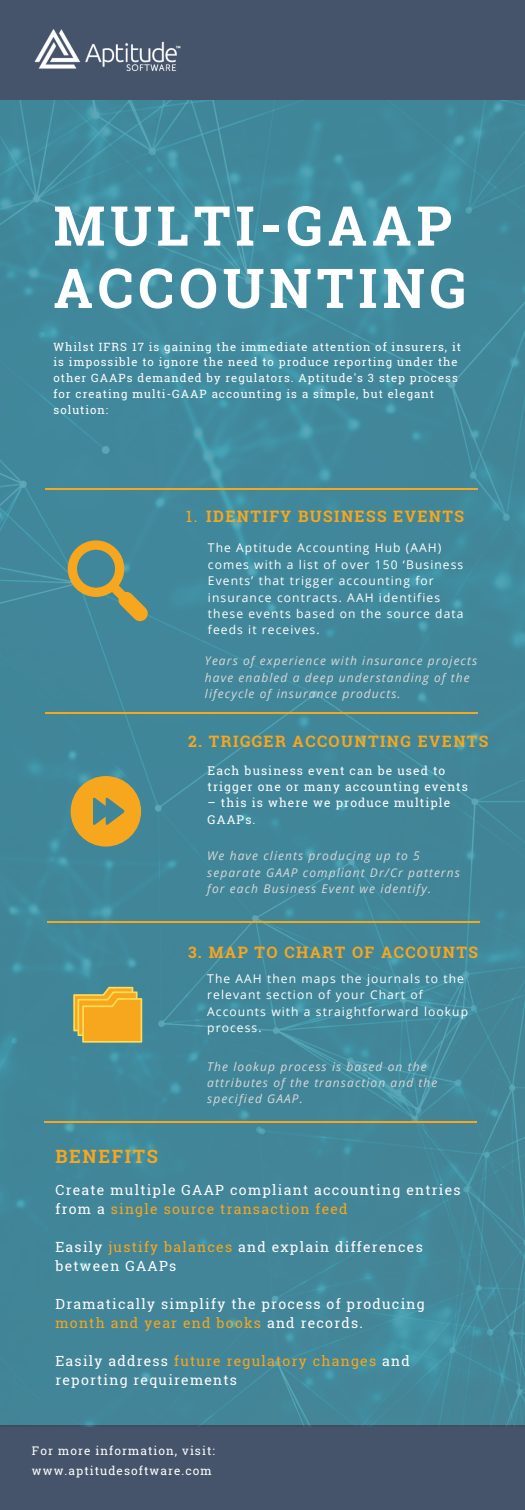
<style>
.page{position:relative;width:525px;height:1510px;background:#fff}
.page>*{position:absolute;margin:0;border:0;box-sizing:border-box;transform-origin:0 0}
.t1{font:700 54.95px/62.3px "Roboto Slab";letter-spacing:.09em;color:#fff}
.t2{font:700 18.38px "Roboto Slab";letter-spacing:.09em;color:#f7a71e}
.t3{font:700 15.75px "Roboto Slab";letter-spacing:.09em;color:#f7a71e}
.t4{font:14px/19.1px "Roboto Slab";letter-spacing:.09em;color:#fff}
.t5{font:12.08px/16.4px "Open Sans";letter-spacing:.09em;color:#fff}
.t6{font:12.08px/16.4px "Roboto Slab";letter-spacing:.09em;color:#fff}
.t7{font:italic 11.99px/16.4px "Open Sans";letter-spacing:.09em;color:#d9d9d9}
.t8{font:11.9px/20.7px "Roboto Slab";letter-spacing:.09em;color:#fff}
.t9{font:11.38px/15.8px "Roboto Slab";letter-spacing:.09em;color:#fff}
.s1{font-weight:400}
.s2{color:#f7a71e}
</style>
<div class="page">
<div style="left:0;top:1425px;width:525px;height:84px;background:#45546a"></div>
<img style="left:0;top:101px;width:525px;height:1325px">
<div style="left:0;top:0;width:525px;height:100px;background:#45546a"></div>
<hr style="left:45px;top:488px;width:432px;height:2px;background:#f7a71e">
<hr style="left:45px;top:712px;width:432px;height:2px;background:#f7a71e">
<hr style="left:48px;top:921px;width:432px;height:2px;background:#f7a71e">
<hr style="left:44px;top:1120px;width:433px;height:2px;background:#f7a71e">
<img style="left:34px;top:29px;width:147px;height:42px">
<svg style="left:68px;top:540px;width:81px;height:81px;background:#769076"></svg>
<svg style="left:71px;top:776px;width:70px;height:70px;background:#bc9c45"></svg>
<svg style="left:73px;top:986px;width:69px;height:56px;background:#e2ab36"></svg>
<h1 class="t1" style="left:54px;top:193px;width:414px">MULTI-GAAP<br>ACCOUNTING</h1>
<p class="t9" style="left:54px;top:338px;width:409px">Whilst IFRS 17 is gaining the immediate attention of insurers, it is impossible to ignore the need to produce reporting under the other GAAPs demanded by regulators. Aptitude's 3 step process for creating multi-GAAP accounting is a simple, but elegant solution:</p>
<h3 class="t3" style="left:186px;top:505px;width:280px"><span class="s1">1.</span> IDENTIFY BUSINESS EVENTS</h3>
<p class="t5" style="left:208px;top:539px;width:257px">The Aptitude Accounting Hub (AAH) comes with a list of over 150 ‘Business Events’ that trigger accounting for insurance contracts. AAH identifies these events based on the source data feeds it receives.</p>
<p class="t7" style="left:205px;top:652px;width:274px">Years of experience with insurance projects have enabled a deep understanding of the lifecycle of insurance products.</p>
<h3 class="t3" style="left:188px;top:731px;width:302px">2. TRIGGER ACCOUNTING EVENTS</h3>
<p class="t6" style="left:208px;top:761px;width:262px">Each business event can be used to trigger one or many accounting events</p>
<p class="t6" style="left:208px;top:794px;width:244px">– this is where we produce multiple<br>GAAPs.</p>
<p class="t7" style="left:207px;top:847px;width:254px">We have clients producing up to 5 separate GAAP compliant Dr/Cr patterns for each Business Event we identify.</p>
<h3 class="t3" style="left:188px;top:941px;width:291px">3. MAP TO CHART OF ACCOUNTS</h3>
<p class="t5" style="left:207px;top:969px;width:262px">The AAH then maps the journals to the relevant section of your Chart of<br>Accounts with a straightforward lookup process.</p>
<h2 class="t2" style="left:55px;top:1143px;width:104px">BENEFITS</h2>
<p class="t7" style="left:207px;top:1057px;width:232px">The lookup process is based on the attributes of the transaction and the specified GAAP.</p>
<p class="t4" style="left:55px;top:1180px;width:407px">Create multiple GAAP compliant accounting entries from a <span class="s2">single source transaction feed</span></p>
<p class="t4" style="left:55px;top:1237px;width:369px">Easily <span class="s2">justify balances</span> and explain differences between GAAPs</p>
<p class="t4" style="left:55px;top:1294px;width:371px">Dramatically simplify the process of producing <span class="s2">month and year end books</span> and records.</p>
<p class="t4" style="left:55px;top:1351px;width:356px">Easily address <span class="s2">future regulatory changes</span> and reporting requirements</p>
<p class="t8" style="left:32px;top:1439px;width:184px">For more information, visit: www.aptitudesoftware.com</p>
</div>
